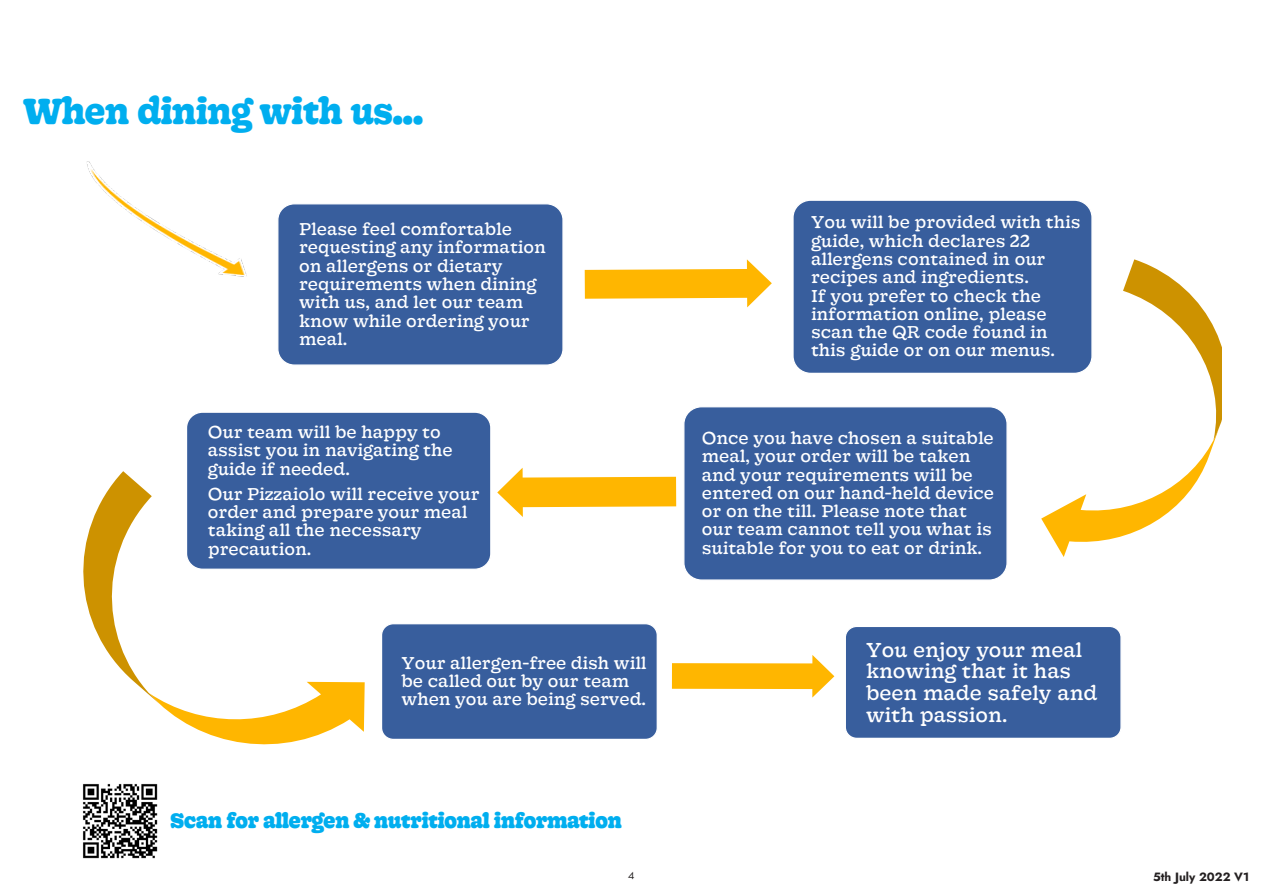
<style>
.page{position:relative;width:1263px;height:893px;background:#fff}
.page>*{position:absolute;margin:0;border:0;box-sizing:border-box;transform-origin:0 0}
.t1{font:700 36px "Gooper";color:#00aeef}
.t2{font:900 21px "Gooper";color:#00aeef}
.t3{font:19.95px/21.6px "Gooper";color:#fff}
.t4{font:16.95px/18.3px "Gooper";color:#fff}
.t5{font:12px "Jost";color:#231f20}
.t6{font:12px "Neutraface Text";color:#231f20}
</style>
<div class="page">
<div style="left:277px;top:203px;width:287px;height:163px;background:#385e9d;border:1px solid #fff;border-radius:16px"></div>
<svg style="left:585px;top:259px;width:187px;height:48px"></svg>
<div style="left:792px;top:200px;width:301px;height:174px;background:#385e9d;border:1px solid #fff;border-radius:18px"></div>
<svg style="left:83px;top:471px;width:282px;height:274px"></svg>
<div style="left:683px;top:406px;width:325px;height:175px;background:#385e9d;border:1px solid #fff;border-radius:18px"></div>
<svg style="left:497px;top:468px;width:179px;height:49px"></svg>
<div style="left:186px;top:412px;width:305px;height:158px;background:#385e9d;border:1px solid #fff;border-radius:16px"></div>
<svg style="left:1041px;top:259px;width:180px;height:298px"></svg>
<div style="left:381px;top:624px;width:276px;height:115px;background:#385e9d;border-radius:12px"></div>
<div style="left:381px;top:623px;width:277px;height:117px;border:1px solid #fff;border-radius:12px"></div>
<svg style="left:672px;top:655px;width:162px;height:43px"></svg>
<div style="left:845px;top:626px;width:277px;height:113px;background:#385e9d;border:1px solid #fff;border-radius:11px"></div>
<img style="left:87px;top:161px;width:160px;height:116px">
<img style="left:83px;top:783px;width:75px;height:76px">
<p class="t1" style="left:23px;top:90px;width:401px">When dining with us...</p>
<p class="t4" style="left:299px;top:220px;width:248px">Please feel comfortable requesting any information on allergens or dietary requirements when dining with us, and let our team know while ordering your meal.</p>
<p class="t4" style="left:811px;top:214px;width:271px">You will be provided with this guide, which declares 22 allergens contained in our recipes and ingredients.<br>If you prefer to check the information online, please scan the QR code found in this guide or on our menus.</p>
<p class="t4" style="left:208px;top:423px;width:246px">Our team will be happy to assist you in navigating the guide if needed.</p>
<p class="t4" style="left:208px;top:485px;width:273px">Our Pizzaiolo will receive your order and prepare your meal taking all the necessary precaution.</p>
<p class="t4" style="left:401px;top:654px;width:247px">Your allergen-free dish will be called out by our team when you are being served.</p>
<p class="t2" style="left:171px;top:808px;width:452px">Scan for allergen &amp; nutritional information</p>
<p class="t4" style="left:702px;top:429px;width:294px">Once you have chosen a suitable meal, your order will be taken and your requirements will be entered on our hand-held device or on the till. Please note that our team cannot tell you what is suitable for you to eat or drink.</p>
<p class="t3" style="left:866px;top:639px;width:233px">You enjoy your meal knowing that it has been made safely and with passion.</p>
<p class="t6" style="left:628px;top:867px;width:8px">4</p>
<p class="t5" style="left:1153px;top:869px;width:98px">5th July 2022 V1</p>
</div>
